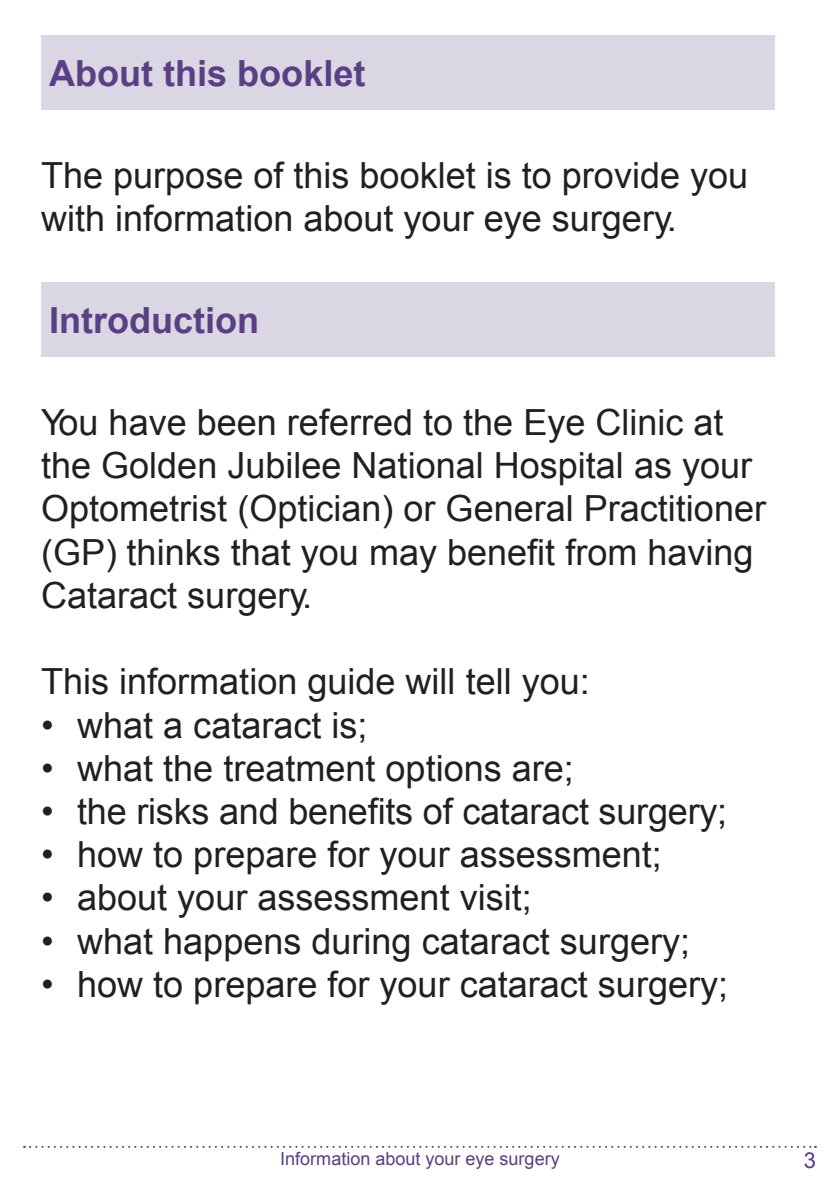
<style>
.page{position:relative;width:840px;height:1191px;background:#fff}
.page>*{position:absolute;margin:0;border:0;box-sizing:border-box;transform-origin:0 0}
.t1{font:36px/43.2px "Arial";color:#231f20}
.t2{font:700 36px "Arial";color:#593f84}
.t3{font:22px "Arial";color:#593f84}
.t4{font:18px "Arial";color:#593f84}
</style>
<div class="page">
<svg style="left:24px;top:1145px;width:791px;height:2px"></svg>
<div style="left:41px;top:35px;width:732px;height:74px;background:#dbd6e4"></div>
<div style="left:41px;top:282px;width:732px;height:74px;background:#dbd6e4"></div>
<p class="t2" style="left:49px;top:49px;width:318px">About this booklet</p>
<p class="t1" style="left:41px;top:154px;width:708px">The purpose of this booklet is to provide you with information about your eye surgery.</p>
<p class="t2" style="left:49px;top:296px;width:211px">Introduction</p>
<p class="t1" style="left:41px;top:401px;width:726px">You have been referred to the Eye Clinic at the Golden Jubilee National Hospital as your Optometrist (Optician) or General Practitioner (GP) thinks that you may benefit from having Cataract surgery.</p>
<p class="t1" style="left:41px;top:660px;width:550px">This information guide will tell you:</p>
<p class="t1" style="left:41px;top:703px;width:328px">• what a cataract is;</p>
<p class="t1" style="left:41px;top:747px;width:534px">• what the treatment options are;</p>
<p class="t1" style="left:41px;top:790px;width:687px">• the risks and benefits of cataract surgery;</p>
<p class="t1" style="left:41px;top:833px;width:622px">• how to prepare for your assessment;</p>
<p class="t1" style="left:41px;top:876px;width:492px">• about your assessment visit;</p>
<p class="t1" style="left:41px;top:919px;width:650px">• what happens during cataract surgery;</p>
<p class="t1" style="left:41px;top:963px;width:688px">• how to prepare for your cataract surgery;</p>
<p class="t4" style="left:280px;top:1146px;width:281px">Information about your eye surgery</p>
<p class="t3" style="left:803px;top:1145px;width:14px">3</p>
</div>
